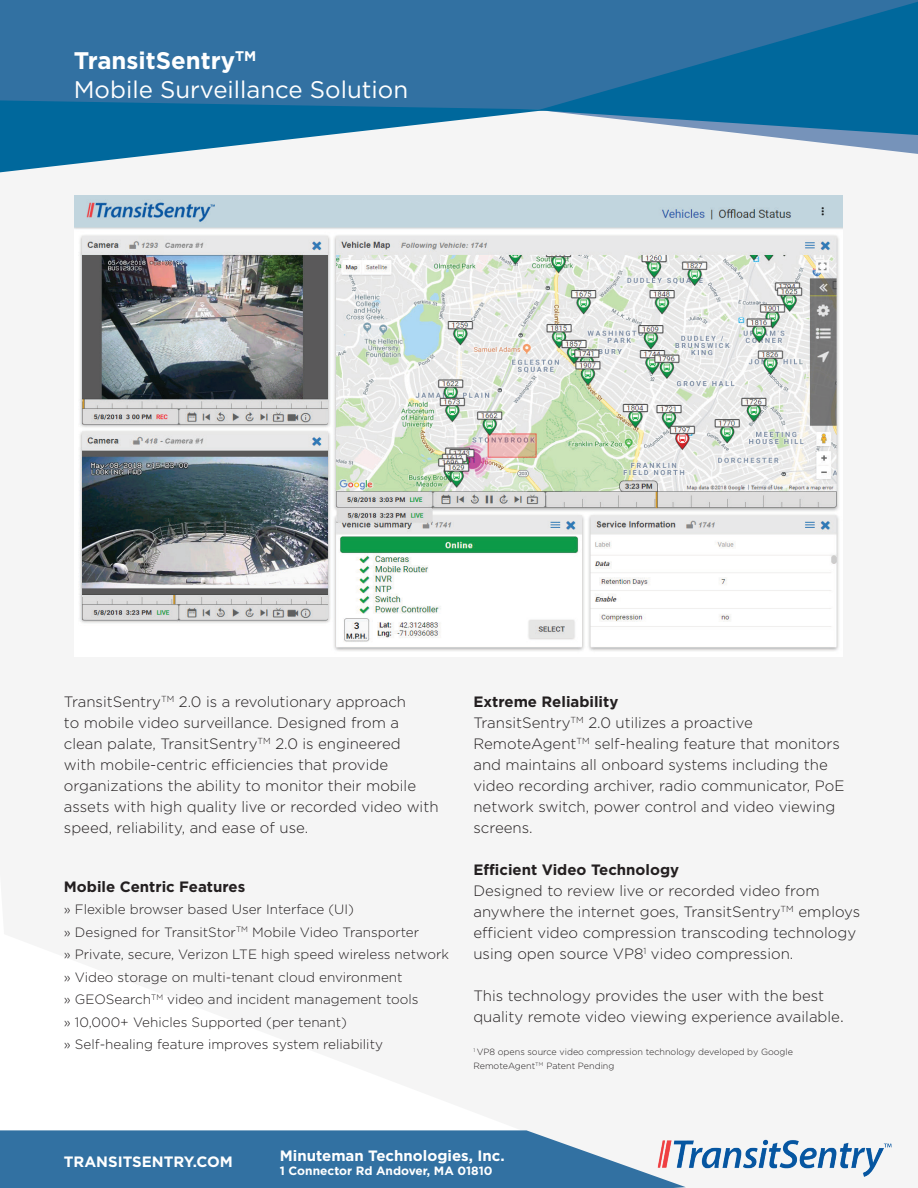
<style>
.page{position:relative;width:918px;height:1188px;background:#fff}
.page>*{position:absolute;margin:0;border:0;box-sizing:border-box;transform-origin:0 0}
.t1{font:24px "Gotham HTF";color:#fff}
.t2{font:700 24px "Gotham HTF";color:#fff}
.t3{font:300 15px/21px "Gotham HTF";color:#231f20}
.t4{font:700 15px "Gotham HTF";color:#231f20}
.t5{font:700 15px "Gotham HTF";color:#fff}
.t6{font:300 13.5px "Gotham HTF";color:#231f20}
.t7{font:700 12px "Gotham HTF";color:#fff}
.t8{font:300 9px "Gotham HTF";color:#231f20}
.s1{font-size:16.5px}
</style>
<div class="page">
<div style="left:0;top:0;width:537px;height:100px;background:#3271a2"></div>
<svg style="left:0;top:100px;width:918px;height:73px"></svg>
<svg style="left:537px;top:0;width:381px;height:137px;background:#2876a5"></svg>
<svg style="left:0;top:1130px;width:686px;height:58px;background:#427ca8"></svg>
<img style="left:650px;top:1133px;width:242px;height:47px">
<img style="left:74px;top:196px;width:768px;height:455px">
<p class="t2" style="left:74px;top:46px;width:184px">TransitSentry<sup>TM</sup></p>
<p class="t1" style="left:74px;top:76px;width:336px">Mobile Surveillance Solution</p>
<p class="t3" style="left:64px;top:691px;width:376px">TransitSentry<sup>TM</sup> 2.0 is a revolutionary approach<br>to mobile video surveillance. Designed from a clean palate, TransitSentry<sup>TM</sup> 2.0 is engineered<br>with mobile-centric efficiencies that provide organizations the ability to monitor their mobile assets with high quality live or recorded video with speed, reliability, and ease of use.</p>
<p class="t4" style="left:64px;top:878px;width:183px">Mobile Centric Features</p>
<p class="t6" style="left:64px;top:902px;width:292px">» Flexible browser based User Interface (UI)</p>
<p class="t6" style="left:64px;top:925px;width:357px">» Designed for TransitStor<sup>TM</sup> Mobile Video Transporter</p>
<p class="t6" style="left:64px;top:947px;width:387px">» Private, secure, Verizon LTE high speed wireless network</p>
<p class="t6" style="left:64px;top:970px;width:340px">» Video storage on multi-tenant cloud environment</p>
<p class="t6" style="left:64px;top:992px;width:356px">» GEOSearch<sup>TM</sup> video and incident management tools</p>
<p class="t6" style="left:64px;top:1015px;width:284px">» 10,000+ Vehicles Supported (per tenant)</p>
<p class="t6" style="left:64px;top:1037px;width:321px">» Self-healing feature improves system reliability</p>
<p class="t4" style="left:473px;top:693px;width:146px">Extreme Reliability</p>
<p class="t3" style="left:473px;top:712px;width:373px">TransitSentry<sup>TM</sup> 2.0 utilizes a proactive RemoteAgent<sup>TM</sup> self-healing feature that monitors and maintains all onboard systems including the video recording archiver, radio communicator, PoE network switch, power control and video viewing screens.</p>
<p class="t4" style="left:473px;top:861px;width:207px">Efficient Video Technology</p>
<p class="t3" style="left:473px;top:880px;width:388px">Designed to review live or recorded video from anywhere the internet goes, TransitSentry<sup>TM</sup> employs efficient video compression transcoding technology using open source VP8<sup>1</sup> video compression.</p>
<p class="t3" style="left:473px;top:985px;width:372px">This technology provides the user with the best quality remote video viewing experience available<span class="s1">.</span></p>
<p class="t8" style="left:473px;top:1047px;width:321px"><sup>1</sup> VP8 opens source video compression technology developed by Google</p>
<p class="t8" style="left:473px;top:1061px;width:142px">RemoteAgent<sup>TM</sup> Patent Pending</p>
<p class="t5" style="left:64px;top:1153px;width:171px">TRANSITSENTRY.COM</p>
<p class="t5" style="left:280px;top:1147px;width:226px">Minuteman Technologies, Inc.</p>
<p class="t7" style="left:280px;top:1163px;width:214px">1 Connector Rd Andover, MA 01810</p>
</div>
